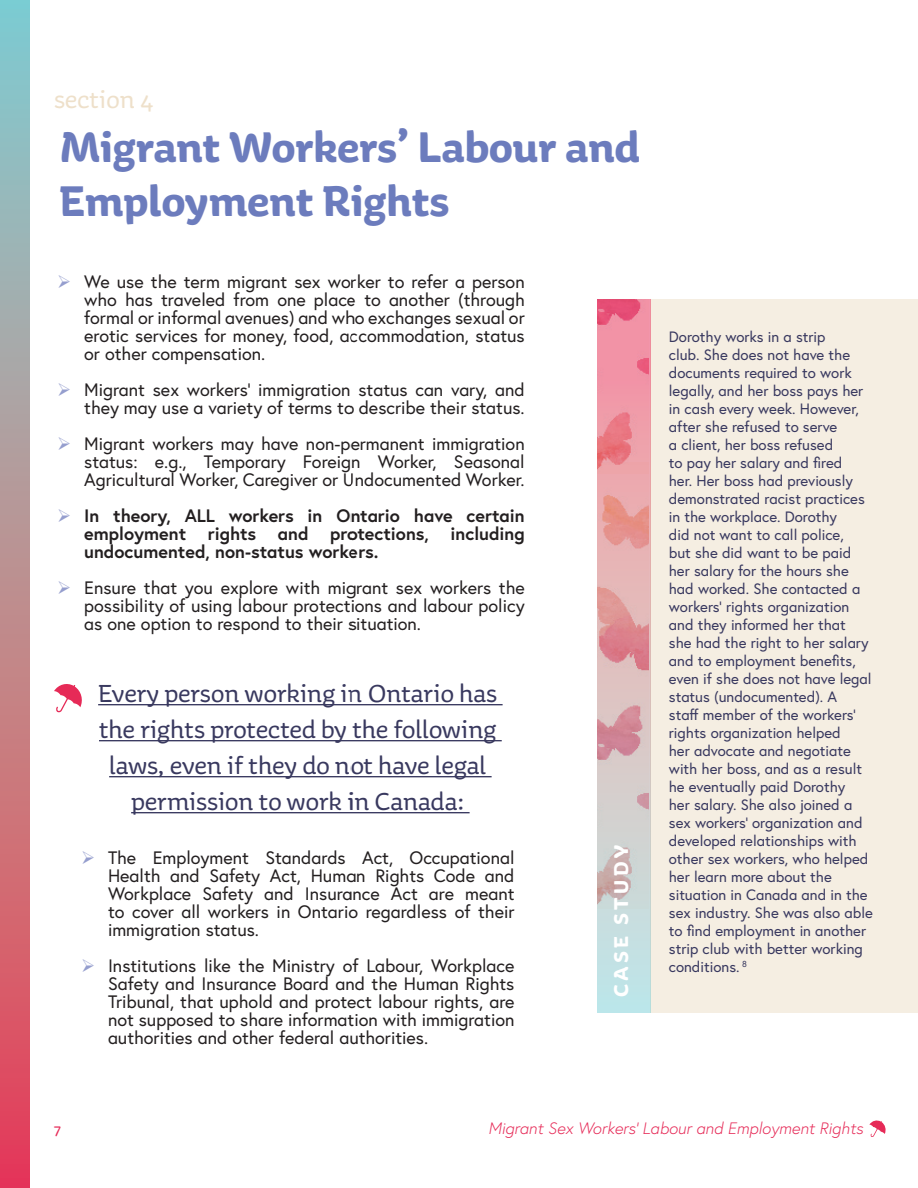
<style>
.page{position:relative;width:918px;height:1188px;background:#fff}
.page>*{position:absolute;margin:0;border:0;box-sizing:border-box;transform-origin:0 0}
.t1{font:700 45px/54px "Aniuk";color:#6c7cbd}
.t2{font:27px/36px "Aniuk";color:#39395f;text-align:center}
.t3{font:27px "Aniuk";color:#eee0ca}
.t4{font:700 21px "Aniuk";letter-spacing:.165em;color:#fff}
.t5{font:18px/18px "Europa";color:#231f20;text-align:justify}
.t6{font:700 18px/18px "Europa";color:#231f20;text-align:justify}
.t7{font:italic 300 16.5px "Europa";color:#e62a57}
.t8{font:16.5px "Aniuk";color:#e62a57}
.t9{font:15px/18px "Europa";color:#38385f}
</style>
<div class="page">
<div style="left:0;top:0;width:30px;height:1188px;background:linear-gradient(to bottom,#86d3cf,#eb4354)"></div>
<svg style="left:869px;top:1120px;width:17px;height:17px"></svg>
<hr style="left:98px;top:704px;width:405px;height:1px;background:#39395f">
<hr style="left:99px;top:740px;width:403px;height:1px;background:#39395f">
<hr style="left:109px;top:776px;width:383px;height:1px;background:#39395f">
<hr style="left:131px;top:812px;width:339px;height:1px;background:#39395f">
<div style="left:651px;top:299px;width:267px;height:713px;background:#f5eee2"></div>
<svg style="left:597px;top:299px;width:53px;height:713px;background:#dbafb4"></svg>
<svg style="left:54px;top:684px;width:28px;height:29px"></svg>
<h2 class="t3" style="left:54px;top:84px;width:101px">section 4</h2>
<h1 class="t1" style="left:59px;top:120px;width:582px">Migrant Workers’ Labour and<br>Employment Rights</h1>
<p class="t5" style="left:84px;top:272px;width:442px">We use the term migrant sex worker to refer a person who has traveled from one place to another (through formal or informal avenues) and who exchanges sexual or erotic services for money, food, accommodation, status or other compensation.</p>
<p class="t5" style="left:84px;top:380px;width:442px">Migrant sex workers’ immigration status can vary, and they may use a variety of terms to describe their status.</p>
<p class="t5" style="left:84px;top:434px;width:442px">Migrant workers may have non-permanent immigration status: e.g., Temporary Foreign Worker, Seasonal Agricultural Worker, Caregiver or Undocumented Worker.</p>
<p class="t6" style="left:84px;top:506px;width:442px">In theory, ALL workers in Ontario have certain employment rights and protections, including undocumented, non-status workers.</p>
<p class="t5" style="left:84px;top:578px;width:442px">Ensure that you explore with migrant sex workers the possibility of using labour protections and labour policy as one option to respond to their situation.</p>
<h2 class="t2" style="left:98px;top:675px;width:401px">Every person working in Ontario has the rights protected by the following laws, even if they do not have legal permission to work in Canada:</h2>
<p class="t5" style="left:108px;top:848px;width:408px">The Employment Standards Act, Occupational Health and Safety Act, Human Rights Code and Workplace Safety and Insurance Act are meant to cover all workers in Ontario regardless of their immigration status.</p>
<p class="t5" style="left:108px;top:956px;width:408px">Institutions like the Ministry of Labour, Workplace Safety and Insurance Board and the Human Rights Tribunal, that uphold and protect labour rights, are not supposed to share information with immigration authorities and other federal authorities.</p>
<p class="t4" style="left:608px;top:997px;width:154px;rotate:-90deg">CASE STUDY</p>
<p class="t9" style="left:669px;top:327px;width:205px">Dorothy works in a strip<br>club. She does not have the documents required to work legally, and her boss pays her in cash every week. However, after she refused to serve<br>a client, her boss refused<br>to pay her salary and fired<br>her. Her boss had previously demonstrated racist practices in the workplace. Dorothy<br>did not want to call police,<br>but she did want to be paid her salary for the hours she had worked. She contacted a workers’ rights organization and they informed her that<br>she had the right to her salary and to employment benefits, even if she does not have legal status (undocumented). A<br>staff member of the workers’ rights organization helped<br>her advocate and negotiate with her boss, and as a result he eventually paid Dorothy<br>her salary. She also joined a sex workers’ organization and developed relationships with other sex workers, who helped her learn more about the situation in Canada and in the sex industry. She was also able to find employment in another strip club with better working conditions. <sup>8</sup></p>
<p class="t8" style="left:54px;top:1119px;width:8px">7</p>
<p class="t7" style="left:488px;top:1118px;width:377px">Migrant Sex Workers’ Labour and Employment Rights</p>
</div>
